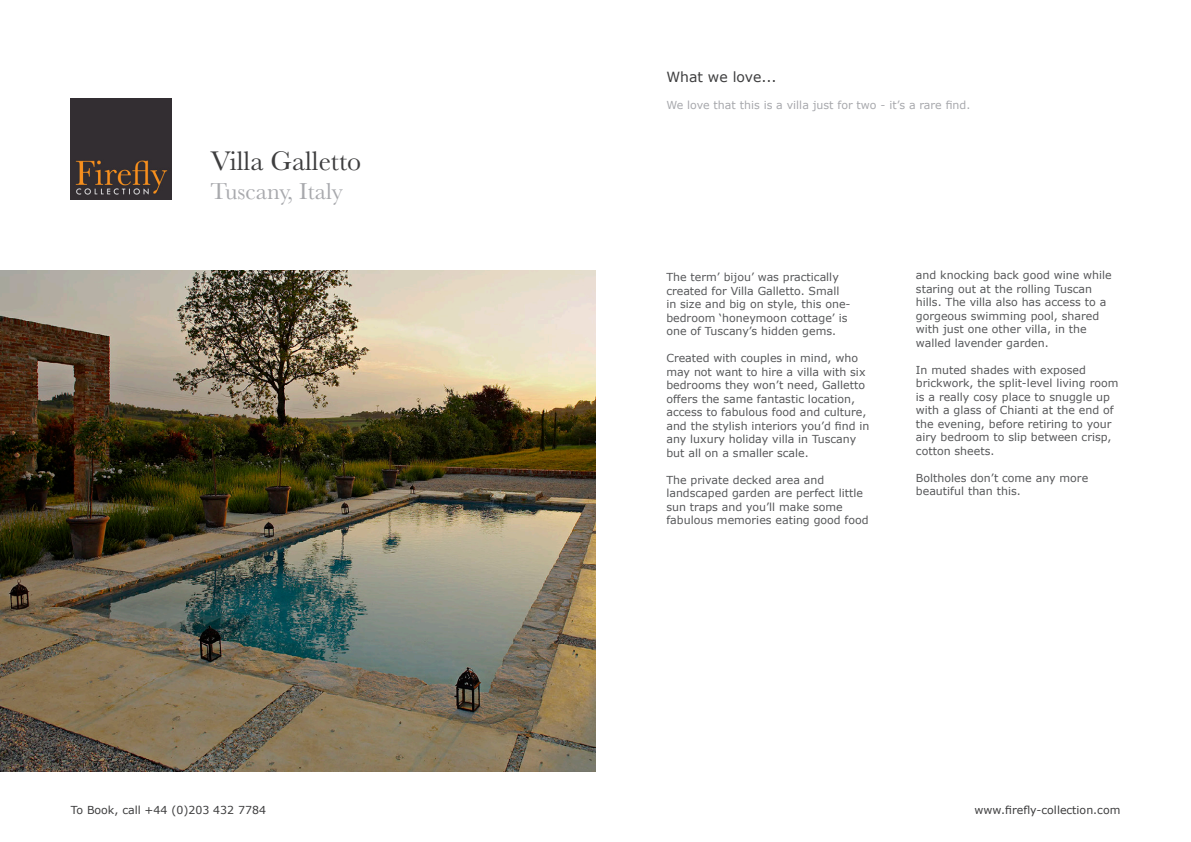
<style>
.page{position:relative;width:1191px;height:842px;background:#fff}
.page>*{position:absolute;margin:0;border:0;box-sizing:border-box;transform-origin:0 0}
.t1{font:28px "Baskerville";color:#3e3e3f}
.t2{font:24px "Baskerville";color:#a8a9ad}
.t3{font:14px "Verdana";color:#3e3e3f}
.t4{font:11px/13.5px "Verdana";color:#57585a}
.t5{font:11px "Verdana";color:#3e3e3f}
.t6{font:11px "Verdana";color:#a8a9ad}
</style>
<div class="page">
<img style="left:71px;top:99px;width:101px;height:101px">
<img style="left:0;top:271px;width:595px;height:500px">
<p class="t1" style="left:210px;top:143px;width:152px">Villa Galletto</p>
<p class="t2" style="left:210px;top:176px;width:134px">Tuscany, Italy</p>
<p class="t5" style="left:71px;top:802px;width:197px">To Book, call +44 (0)203 432 7784</p>
<p class="t3" style="left:666px;top:67px;width:112px">What we love...</p>
<p class="t6" style="left:666px;top:97px;width:305px">We love that this is a villa just for two - it’s a rare find.</p>
<p class="t4" style="left:666px;top:270px;width:186px">The term’ bijou’ was practically created for Villa Galletto. Small in size and big on style, this one&shy;bedroom ‘honeymoon cottage’ is one of Tuscany’s hidden gems.</p>
<p class="t4" style="left:666px;top:351px;width:204px">Created with couples in mind, who may not want to hire a villa with six bedrooms they won’t need, Galletto offers the same fantastic location, access to fabulous food and culture, and the stylish interiors you’d find in any luxury holiday villa in Tuscany but all on a smaller scale.</p>
<p class="t4" style="left:666px;top:473px;width:204px">The private decked area and landscaped garden are perfect little sun traps and you’ll make some fabulous memories eating good food</p>
<p class="t4" style="left:916px;top:268px;width:197px">and knocking back good wine while staring out at the rolling Tuscan hills. The villa also has access to a gorgeous swimming pool, shared with just one other villa, in the walled lavender garden.</p>
<p class="t4" style="left:916px;top:363px;width:204px">In muted shades with exposed brickwork, the split-level living room is a really cosy place to snuggle up with a glass of Chianti at the end of the evening, before retiring to your airy bedroom to slip between crisp, cotton sheets.</p>
<p class="t4" style="left:916px;top:471px;width:174px">Boltholes don’t come any more beautiful than this.</p>
<p class="t5" style="left:974px;top:802px;width:147px">www.firefly-collection.com</p>
</div>
